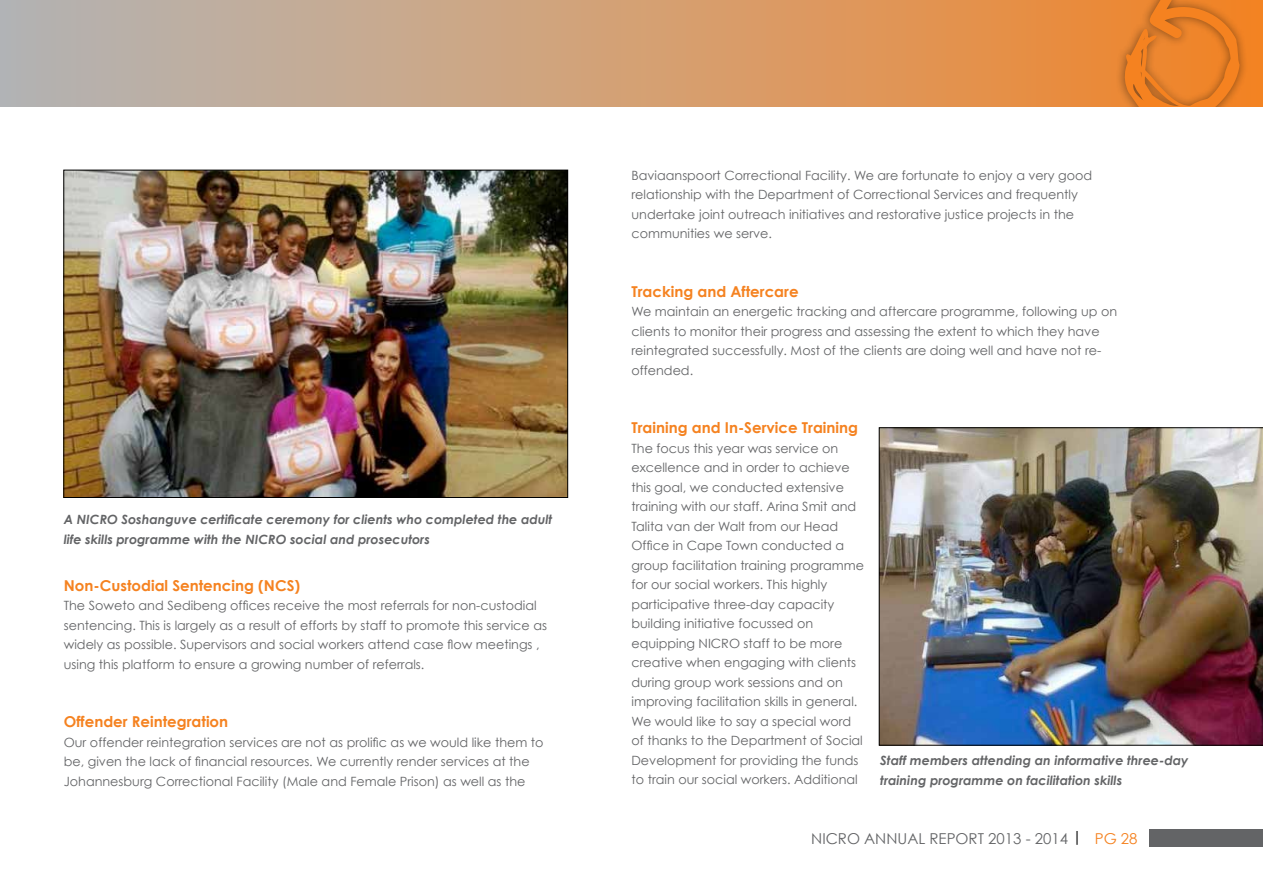
<style>
.page{position:relative;width:1263px;height:893px;background:#fff}
.page>*{position:absolute;margin:0;border:0;box-sizing:border-box;transform-origin:0 0}
.t1{font:700 15px "Century Gothic";color:#f58220}
.t2{font:15px "Century Gothic";color:#636466}
.t3{font:12.75px/19.5px "Century Gothic";color:#636466}
.t4{font:italic 700 12.75px/19.5px "Century Gothic";color:#636466}
.s1{color:#000}
.s2{color:#f58220}
</style>
<div class="page">
<div style="left:1150px;top:830px;width:113px;height:17px;background:#636466"></div>
<svg style="left:0;top:0;width:1263px;height:106px;background:#cfa179"></svg>
<div style="left:1115px;top:0;width:134px;height:106px;background:#000;opacity:.45"></div>
<svg style="left:1124px;top:0;width:116px;height:106px;background:#e77f26"></svg>
<img style="left:66px;top:172px;width:500px;height:324px">
<div style="left:64px;top:170px;width:504px;height:328px;border:1px solid #000"></div>
<img style="left:879px;top:427px;width:384px;height:319px">
<p class="t4" style="left:64px;top:509px;width:490px">A NICRO Soshanguve certificate ceremony for clients who completed the adult life skills programme with the NICRO social and prosecutors</p>
<p class="t1" style="left:64px;top:576px;width:238px">Non-Custodial Sentencing (NCS)</p>
<p class="t3" style="left:64px;top:596px;width:485px">The Soweto and Sedibeng offices receive the most referrals for non-custodial sentencing. This is largely as a result of efforts by staff to promote this service as widely as possible. Supervisors and social workers attend case flow meetings , using this platform to ensure a growing number of referrals.</p>
<p class="t1" style="left:64px;top:712px;width:166px">Offender Reintegration</p>
<p class="t3" style="left:64px;top:732px;width:481px">Our offender reintegration services are not as prolific as we would like them to be, given the lack of financial resources. We currently render services at the<br>Johannesburg Correctional Facility (Male and Female Prison) as well as the</p>
<p class="t3" style="left:631px;top:165px;width:462px">Baviaanspoort Correctional Facility. We are fortunate to enjoy a very good relationship with the Department of Correctional Services and frequently undertake joint outreach initiatives and restorative justice projects in the communities we serve.</p>
<p class="t1" style="left:631px;top:282px;width:169px">Tracking and Aftercare</p>
<p class="t3" style="left:631px;top:302px;width:487px">We maintain an energetic tracking and aftercare programme, following up on clients to monitor their progress and assessing the extent to which they have reintegrated successfully. Most of the clients are doing well and have not re&shy;offended.</p>
<p class="t1" style="left:631px;top:418px;width:228px">Training and In-Service Training</p>
<p class="t3" style="left:631px;top:438px;width:234px">The focus this year was service on excellence and in order to achieve this goal, we conducted extensive training with our staff. Arina Smit and Talita van der Walt from our Head Office in Cape Town conducted a group facilitation training programme for our social workers. This highly participative three-day capacity building initiative focussed on equipping NICRO staff to be more creative when engaging with clients during group work sessions and on improving facilitation skills in general.<br>We would like to say a special word of thanks to the Department of Social Development for providing the funds to train our social workers. Additional</p>
<p class="t4" style="left:880px;top:751px;width:310px">Staff members attending an informative three-day training programme on facilitation skills</p>
<p class="t2" style="left:811px;top:829px;width:328px">NICRO ANNUAL REPORT 2013 - 2014 <span class="s1">|</span> <span class="s2">PG 28</span></p>
</div>
